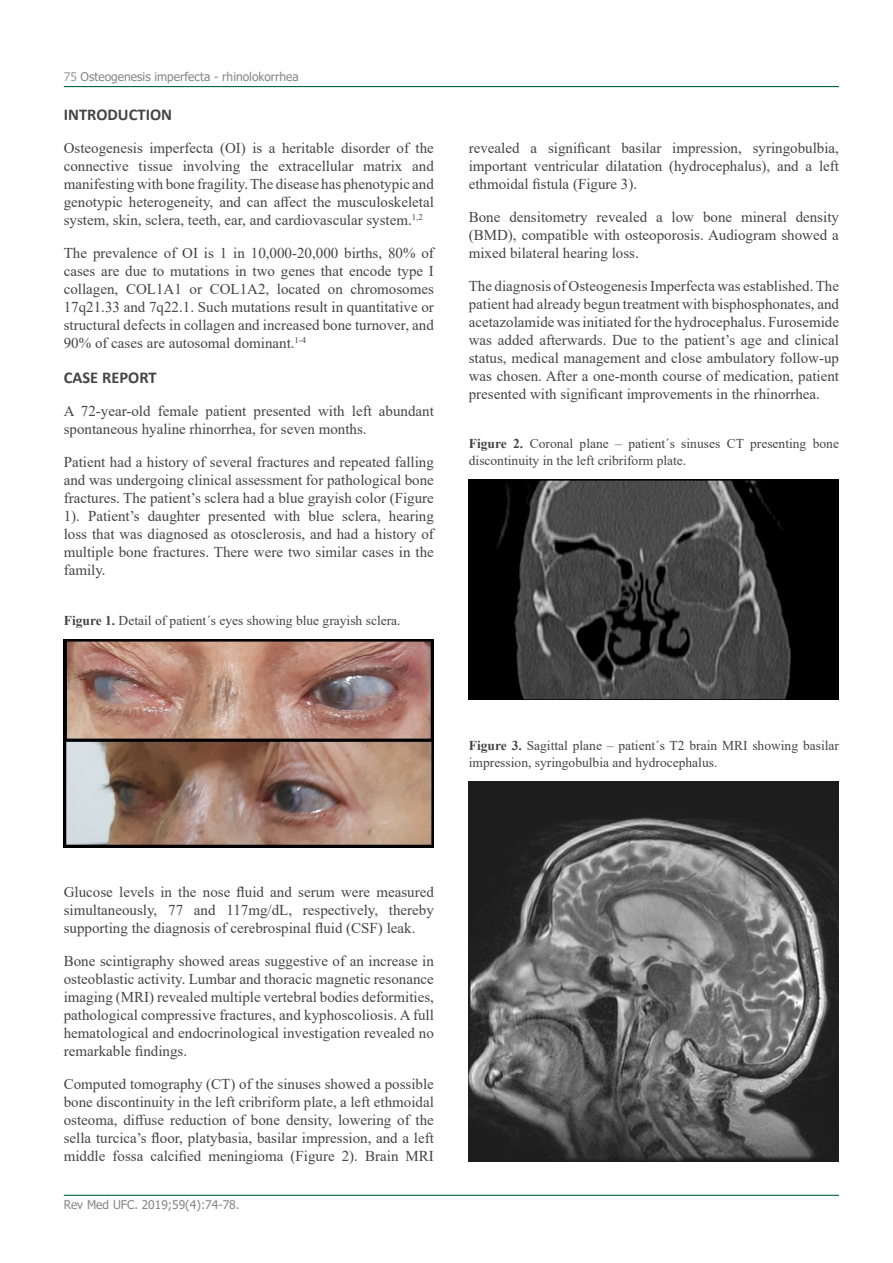
<style>
.page{position:relative;width:893px;height:1263px;background:#fff}
.page>*{position:absolute;margin:0;border:0;box-sizing:border-box;transform-origin:0 0}
.t1{font:700 16.5px "Calibri";color:#454444}
.t2{font:15px/18px "Times New Roman";color:#454444;text-align:justify}
.t3{font:13.5px/16.2px "Times New Roman";color:#454444}
.t4{font:12px "Tahoma";color:#878787}
.s1{color:#9d9d9c}
.s2{font-weight:700}
</style>
<div class="page">
<hr style="left:64px;top:86px;width:775px;height:1px;background:#00683b">
<hr style="left:64px;top:1195px;width:775px;height:1px;background:#00683b">
<img style="left:64px;top:640px;width:370px;height:208px">
<img style="left:469px;top:480px;width:370px;height:220px">
<img style="left:469px;top:782px;width:370px;height:379px">
<p class="t4" style="left:64px;top:69px;width:237px"><span class="s1">75</span> Osteogenesis imperfecta - rhinolokorrhea</p>
<p class="t1" style="left:64px;top:103px;width:110px">INTRODUCTION</p>
<p class="t2" style="left:64px;top:138px;width:372px">Osteogenesis imperfecta (OI) is a heritable disorder of the connective tissue involving the extracellular matrix and manifesting with bone fragility. The disease has phenotypic and genotypic heterogeneity, and can affect the musculoskeletal system, skin, sclera, teeth, ear, and cardiovascular system.<sup>1,2</sup></p>
<p class="t2" style="left:64px;top:243px;width:372px">The prevalence of OI is 1 in 10,000-20,000 births, 80% of cases are due to mutations in two genes that encode type I collagen, COL1A1 or COL1A2, located on chromosomes 17q21.33 and 7q22.1. Such mutations result in quantitative or structural defects in collagen and increased bone turnover, and 90% of cases are autosomal dominant.<sup>1-4</sup></p>
<p class="t1" style="left:64px;top:365px;width:94px">CASE REPORT</p>
<p class="t2" style="left:64px;top:401px;width:372px">A 72-year-old female patient presented with left abundant spontaneous hyaline rhinorrhea, for seven months.</p>
<p class="t2" style="left:64px;top:452px;width:372px">Patient had a history of several fractures and repeated falling and was undergoing clinical assessment for pathological bone fractures. The patient’s sclera had a blue grayish color (Figure 1). Patient’s daughter presented with blue sclera, hearing loss that was diagnosed as otosclerosis, and had a history of multiple bone fractures. There were two similar cases in the family.</p>
<p class="t3" style="left:64px;top:611px;width:338px"><span class="s2">Figure 1.</span> Detail of patient´s eyes showing blue grayish sclera.</p>
<p class="t2" style="left:469px;top:138px;width:372px">revealed a significant basilar impression, syringobulbia, important ventricular dilatation (hydrocephalus), and a left ethmoidal fistula (Figure 3).</p>
<p class="t2" style="left:469px;top:207px;width:372px">Bone densitometry revealed a low bone mineral density (BMD), compatible with osteoporosis. Audiogram showed a mixed bilateral hearing loss.</p>
<p class="t2" style="left:469px;top:276px;width:372px">The diagnosis of Osteogenesis Imperfecta was established. The patient had already begun treatment with bisphosphonates, and acetazolamide was initiated for the hydrocephalus. Furosemide was added afterwards. Due to the patient’s age and clinical status, medical management and close ambulatory follow-up was chosen. After a one-month course of medication, patient presented with significant improvements in the rhinorrhea.</p>
<p class="t3" style="left:469px;top:435px;width:372px"><span class="s2">Figure 2.</span> Coronal plane – patient´s sinuses CT presenting bone discontinuity in the left cribriform plate.</p>
<p class="t3" style="left:469px;top:737px;width:372px"><span class="s2">Figure 3.</span> Sagittal plane – patient´s T2 brain MRI showing basilar impression, syringobulbia and hydrocephalus.</p>
<p class="t2" style="left:64px;top:882px;width:372px">Glucose levels in the nose fluid and serum were measured simultaneously, 77 and 117mg/dL, respectively, thereby supporting the diagnosis of cerebrospinal fluid (CSF) leak.</p>
<p class="t2" style="left:64px;top:951px;width:372px">Bone scintigraphy showed areas suggestive of an increase in osteoblastic activity. Lumbar and thoracic magnetic resonance imaging (MRI) revealed multiple vertebral bodies deformities, pathological compressive fractures, and kyphoscoliosis. A full hematological and endocrinological investigation revealed no remarkable findings.</p>
<p class="t2" style="left:64px;top:1074px;width:372px">Computed tomography (CT) of the sinuses showed a possible bone discontinuity in the left cribriform plate, a left ethmoidal osteoma, diffuse reduction of bone density, lowering of the sella turcica’s floor, platybasia, basilar impression, and a left middle fossa calcified meningioma (Figure 2). Brain MRI</p>
<p class="t4" style="left:64px;top:1197px;width:177px">Rev Med UFC. 2019;59(4):74-78.</p>
</div>
